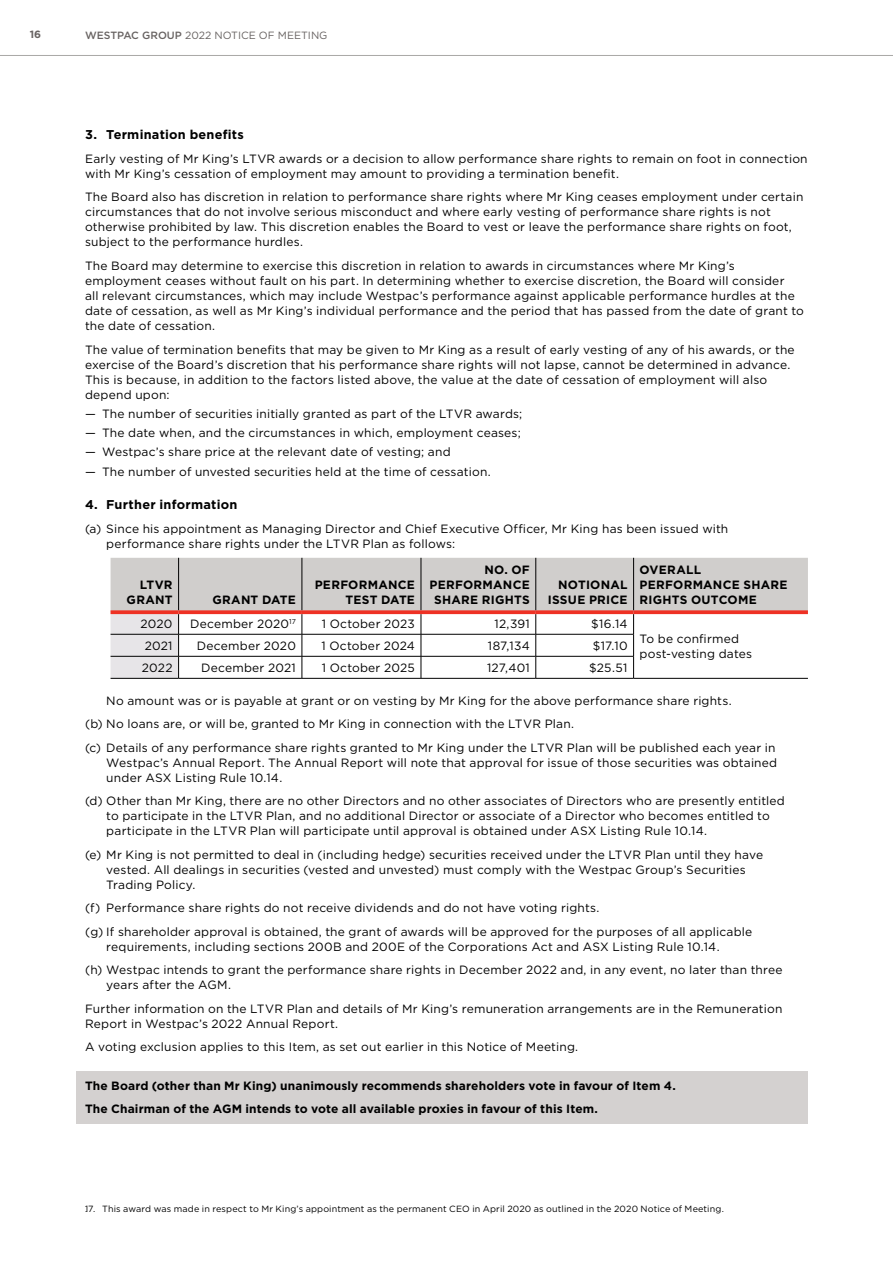
<style>
.page{position:relative;width:893px;height:1263px;background:#fff}
.page>*{position:absolute;margin:0;border:0;box-sizing:border-box;transform-origin:0 0}
.t1{font:700 12.75px "Gotham";letter-spacing:.02em;color:#000}
.t2{font:12px/15px "Gotham";letter-spacing:.015em;color:#000}
.t3{font:700 12px/15px "Gotham";letter-spacing:.015em;color:#000;text-align:right}
.t4{font:10.5px "Gotham";color:#686362}
.t5{font:700 10.5px "Gotham";color:#686362}
.t6{font:9px "Gotham";letter-spacing:.015em;color:#000}
.s1{font-weight:500}
</style>
<div class="page">
<div style="left:77px;top:1071px;width:731px;height:29px;background:#d4d1d0"></div>
<div style="left:77px;top:1095px;width:731px;height:29px;background:#d4d1d0"></div>
<svg style="left:111px;top:558px;width:697px;height:120px"></svg>
<hr style="left:111px;top:678px;width:68px;height:1px;background:#000">
<hr style="left:179px;top:678px;width:123px;height:1px;background:#000">
<hr style="left:302px;top:678px;width:119px;height:1px;background:#000">
<hr style="left:421px;top:678px;width:115px;height:1px;background:#000">
<hr style="left:536px;top:678px;width:98px;height:1px;background:#000">
<hr style="left:634px;top:678px;width:174px;height:1px;background:#000">
<svg style="left:111px;top:610px;width:68px;height:4px"></svg>
<svg style="left:179px;top:610px;width:123px;height:4px"></svg>
<svg style="left:302px;top:610px;width:119px;height:4px"></svg>
<svg style="left:421px;top:610px;width:115px;height:4px"></svg>
<svg style="left:536px;top:610px;width:98px;height:4px"></svg>
<svg style="left:634px;top:610px;width:174px;height:4px"></svg>
<hr style="left:0;top:55px;width:893px;height:1px;background:#a9a8a6">
<p class="t5" style="left:30px;top:29px;width:13px">16</p>
<p class="t4" style="left:85px;top:29px;width:244px"><span class="s1">WESTPAC GROUP</span> 2022 NOTICE OF MEETING</p>
<p class="t1" style="left:85px;top:128px;width:160px">3. Termination benefits</p>
<p class="t2" style="left:85px;top:151px;width:724px">Early vesting of Mr King’s LTVR awards or a decision to allow performance share rights to remain on foot in connection with Mr King’s cessation of employment may amount to providing a termination benefit.</p>
<p class="t2" style="left:85px;top:189px;width:720px">The Board also has discretion in relation to performance share rights where Mr King ceases employment under certain circumstances that do not involve serious misconduct and where early vesting of performance share rights is not otherwise prohibited by law. This discretion enables the Board to vest or leave the performance share rights on foot, subject to the performance hurdles.</p>
<p class="t2" style="left:85px;top:258px;width:720px">The Board may determine to exercise this discretion in relation to awards in circumstances where Mr King’s employment ceases without fault on his part. In determining whether to exercise discretion, the Board will consider<br>all relevant circumstances, which may include Westpac’s performance against applicable performance hurdles at the date of cessation, as well as Mr King’s individual performance and the period that has passed from the date of grant to the date of cessation.</p>
<p class="t2" style="left:85px;top:342px;width:711px">The value of termination benefits that may be given to Mr King as a result of early vesting of any of his awards, or the exercise of the Board’s discretion that his performance share rights will not lapse, cannot be determined in advance.<br>This is because, in addition to the factors listed above, the value at the date of cessation of employment will also depend upon:</p>
<p class="t2" style="left:85px;top:406px;width:439px">— The number of securities initially granted as part of the LTVR awards;</p>
<p class="t2" style="left:85px;top:425px;width:437px">— The date when, and the circumstances in which, employment ceases;</p>
<p class="t2" style="left:85px;top:444px;width:367px">— Westpac’s share price at the relevant date of vesting; and</p>
<p class="t2" style="left:85px;top:464px;width:407px">— The number of unvested securities held at the time of cessation.</p>
<p class="t1" style="left:85px;top:497px;width:154px">4. Further information</p>
<p class="t2" style="left:106px;top:521px;width:623px;text-indent:-21px">(a) Since his appointment as Managing Director and Chief Executive Officer, Mr King has been issued with performance share rights under the LTVR Plan as follows:</p>
<p class="t3" style="left:127px;top:577px;width:48px">LTVR<br>GRANT</p>
<p class="t3" style="left:429px;top:562px;width:102px">NO. OF<br>PERFORMANCE<br>SHARE RIGHTS</p>
<p class="t3" style="left:640px;top:562px;width:149px;text-align:left">OVERALL<br>PERFORMANCE SHARE<br>RIGHTS OUTCOME</p>
<p class="t3" style="left:315px;top:577px;width:102px">PERFORMANCE<br>TEST DATE</p>
<p class="t3" style="left:548px;top:577px;width:81px">NOTIONAL<br>ISSUE PRICE</p>
<p class="t3" style="left:212px;top:592px;width:85px">GRANT DATE</p>
<p class="t2" style="left:141px;top:616px;width:33px">2020</p>
<p class="t2" style="left:190px;top:616px;width:107px">December 2020<sup>17</sup></p>
<p class="t2" style="left:322px;top:616px;width:95px">1 October 2023</p>
<p class="t2" style="left:495px;top:616px;width:37px">12,391</p>
<p class="t2" style="left:591px;top:616px;width:38px">$16.14</p>
<p class="t2" style="left:640px;top:631px;width:114px">To be confirmed post-vesting dates</p>
<p class="t2" style="left:145px;top:638px;width:29px">2021</p>
<p class="t2" style="left:197px;top:638px;width:100px">December 2020</p>
<p class="t2" style="left:321px;top:638px;width:95px">1 October 2024</p>
<p class="t2" style="left:488px;top:638px;width:43px">187,134</p>
<p class="t2" style="left:593px;top:638px;width:36px">$17.10</p>
<p class="t2" style="left:142px;top:660px;width:32px">2022</p>
<p class="t2" style="left:201px;top:660px;width:96px">December 2021</p>
<p class="t2" style="left:322px;top:660px;width:95px">1 October 2025</p>
<p class="t2" style="left:487px;top:660px;width:44px">127,401</p>
<p class="t2" style="left:589px;top:660px;width:40px">$25.51</p>
<p class="t2" style="left:85px;top:688px;width:692px;line-height:23.5px;text-indent:21px">No amount was or is payable at grant or on vesting by Mr King for the above performance share rights.<br>(b) No loans are, or will be, granted to Mr King in connection with the LTVR Plan.<br>(c) Details of any performance share rights granted to Mr King under the LTVR Plan will be published each year in</p>
<p class="t2" style="left:106px;top:755px;width:672px">Westpac’s Annual Report. The Annual Report will note that approval for issue of those securities was obtained under ASX Listing Rule 10.14.</p>
<p class="t2" style="left:106px;top:793px;width:680px;text-indent:-21px">(d) Other than Mr King, there are no other Directors and no other associates of Directors who are presently entitled to participate in the LTVR Plan, and no additional Director or associate of a Director who becomes entitled to participate in the LTVR Plan will participate until approval is obtained under ASX Listing Rule 10.14.</p>
<p class="t2" style="left:106px;top:847px;width:658px;text-indent:-21px">(e) Mr King is not permitted to deal in (including hedge) securities received under the LTVR Plan until they have vested. All dealings in securities (vested and unvested) must comply with the Westpac Group’s Securities<br>Trading Policy.</p>
<p class="t2" style="left:85px;top:896px;width:669px;line-height:23.5px">(f) Performance share rights do not receive dividends and do not have voting rights.<br>(g) If shareholder approval is obtained, the grant of awards will be approved for the purposes of all applicable</p>
<p class="t2" style="left:85px;top:934px;width:699px;line-height:23.5px;text-indent:21px">requirements, including sections 200B and 200E of the Corporations Act and ASX Listing Rule 10.14.<br>(h) Westpac intends to grant the performance share rights in December 2022 and, in any event, no later than three</p>
<p class="t2" style="left:85px;top:973px;width:699px;line-height:23.5px;text-indent:21px">years after the AGM.<br>Further information on the LTVR Plan and details of Mr King’s remuneration arrangements are in the Remuneration</p>
<p class="t2" style="left:85px;top:1011px;width:495px;line-height:23.5px">Report in Westpac’s 2022 Annual Report.<br>A voting exclusion applies to this Item, as set out earlier in this Notice of Meeting.</p>
<p class="t3" style="left:85px;top:1073px;width:592px;line-height:23.5px;text-align:left">The Board (other than Mr King) unanimously recommends shareholders vote in favour of Item 4.<br>The Chairman of the AGM intends to vote all available proxies in favour of this Item.</p>
<p class="t6" style="left:85px;top:1204px;width:12px">17.</p>
<p class="t6" style="left:85px;top:1204px;width:4px">.</p>
<p class="t6" style="left:102px;top:1204px;width:623px">This award was made in respect to Mr King’s appointment as the permanent CEO in April 2020 as outlined in the 2020 Notice of Meeting.</p>
</div>
